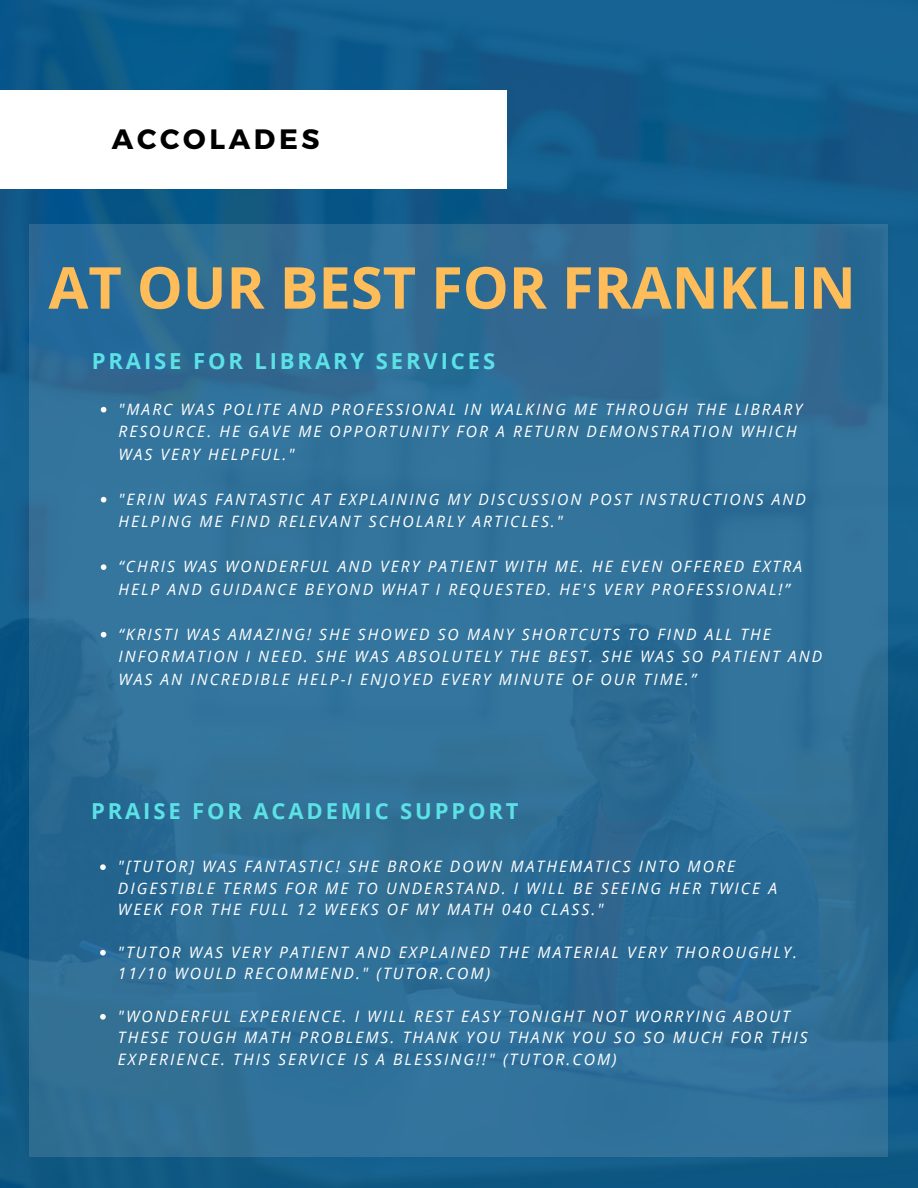
<style>
.page{position:relative;width:918px;height:1188px;background:#fff}
.page>*{position:absolute;margin:0;border:0;box-sizing:border-box;transform-origin:0 0}
.t1{font:700 57.9px "Open Sans";color:#ffbd59}
.t2{font:700 28.05px "Montserrat";letter-spacing:.13em;color:#000}
.t3{font:700 22.05px "Open Sans";letter-spacing:.13em;color:#5ce1e6}
.t4{font:italic 15.75px/21.3px "Open Sans";letter-spacing:.13em;color:#fff}
.t5{font:italic 15.6px/22.5px "Open Sans";letter-spacing:.13em;color:#fff}
</style>
<div class="page">
<img style="left:0;top:0;width:918px;height:1188px">
<div style="left:0;top:90px;width:506px;height:98px;background:#fff"></div>
<div style="left:29px;top:225px;width:858px;height:932px;background:linear-gradient(to right,#307098,#2f6f97)"></div>
<svg style="left:101px;top:407px;width:5px;height:5px"></svg>
<svg style="left:101px;top:497px;width:5px;height:5px"></svg>
<svg style="left:101px;top:564px;width:5px;height:6px"></svg>
<svg style="left:101px;top:632px;width:5px;height:5px"></svg>
<svg style="left:100px;top:864px;width:6px;height:6px"></svg>
<svg style="left:100px;top:950px;width:6px;height:5px"></svg>
<svg style="left:100px;top:1014px;width:6px;height:6px"></svg>
<p class="t2" style="left:112px;top:121px;width:209px">ACCOLADES</p>
<p class="t1" style="left:48px;top:247px;width:809px">AT OUR BEST FOR FRANKLIN</p>
<h2 class="t3" style="left:92px;top:345px;width:405px">PRAISE FOR LIBRARY SERVICES</h2>
<h1 class="t5" style="left:118px;top:397px;width:685px">"MARC WAS POLITE AND PROFESSIONAL IN WALKING ME THROUGH THE LIBRARY<br>RESOURCE. HE GAVE ME OPPORTUNITY FOR A RETURN DEMONSTRATION WHICH<br>WAS VERY HELPFUL."</h1>
<h3 class="t5" style="left:118px;top:487px;width:689px">"ERIN WAS FANTASTIC AT EXPLAINING MY DISCUSSION POST INSTRUCTIONS AND<br>HELPING ME FIND RELEVANT SCHOLARLY ARTICLES."</h3>
<p class="t5" style="left:118px;top:555px;width:685px">“CHRIS WAS WONDERFUL AND VERY PATIENT WITH ME. HE EVEN OFFERED EXTRA<br>HELP AND GUIDANCE BEYOND WHAT I REQUESTED. HE'S VERY PROFESSIONAL!”</p>
<p class="t5" style="left:118px;top:622px;width:705px">“KRISTI WAS AMAZING! SHE SHOWED SO MANY SHORTCUTS TO FIND ALL THE<br>INFORMATION I NEED. SHE WAS ABSOLUTELY THE BEST. SHE WAS SO PATIENT AND<br>WAS AN INCREDIBLE HELP-I ENJOYED EVERY MINUTE OF OUR TIME.”</p>
<p class="t3" style="left:91px;top:796px;width:429px">PRAISE FOR ACADEMIC SUPPORT</p>
<h3 class="t4" style="left:118px;top:855px;width:661px">"[TUTOR] WAS FANTASTIC! SHE BROKE DOWN MATHEMATICS INTO MORE<br>DIGESTIBLE TERMS FOR ME TO UNDERSTAND. I WILL BE SEEING HER TWICE A<br>WEEK FOR THE FULL 12 WEEKS OF MY MATH 040 CLASS."</h3>
<p class="t4" style="left:118px;top:941px;width:681px">"TUTOR WAS VERY PATIENT AND EXPLAINED THE MATERIAL VERY THOROUGHLY.<br>11/10 WOULD RECOMMEND." (TUTOR.COM)</p>
<p class="t4" style="left:118px;top:1005px;width:691px">"WONDERFUL EXPERIENCE. I WILL REST EASY TONIGHT NOT WORRYING ABOUT<br>THESE TOUGH MATH PROBLEMS. THANK YOU THANK YOU SO SO MUCH FOR THIS<br>EXPERIENCE. THIS SERVICE IS A BLESSING!!" (TUTOR.COM)</p>
</div>
